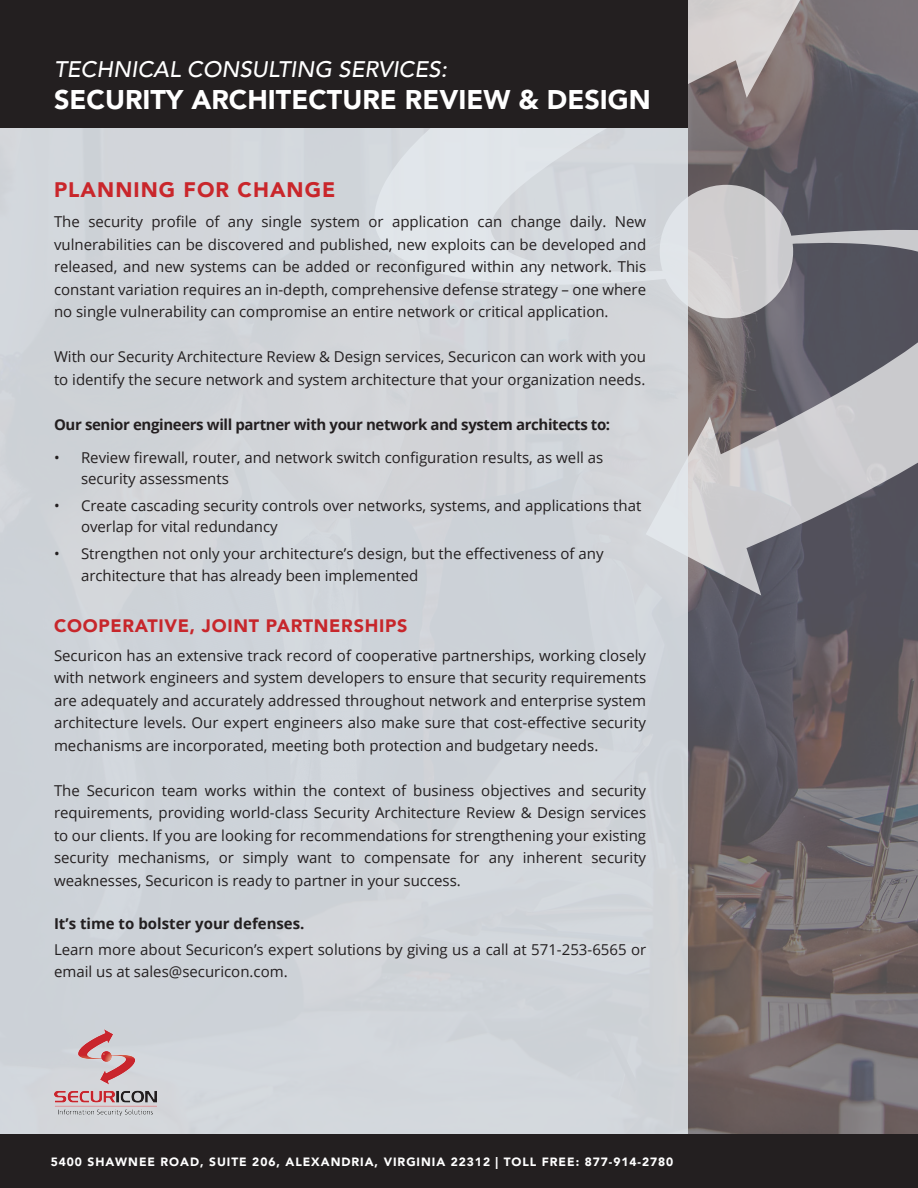
<style>
.page{position:relative;width:918px;height:1188px;background:#fff}
.page>*{position:absolute;margin:0;border:0;box-sizing:border-box;transform-origin:0 0}
.t1{font:900 27px "Avenir";color:#fff}
.t2{font:italic 500 22.5px "Avenir";color:#fff}
.t3{font:900 21px "Avenir";letter-spacing:.05em;color:#c9262b}
.t4{font:900 18px "Avenir";letter-spacing:.04em;color:#c7262b}
.t5{font:15px/22.5px "Open Sans";color:#231f20}
.t6{font:700 15px "Open Sans";letter-spacing:-.025em;color:#231f20}
.t7{font:700 15px "Open Sans";color:#231f20}
.t8{font:900 12px "Avenir";letter-spacing:.08em;color:#fff}
</style>
<div class="page">
<svg style="left:688px;top:0;width:230px;height:1134px;background:#696265"></svg>
<svg style="left:688px;top:0;width:123px;height:202px;background:#918889"></svg>
<svg style="left:688px;top:202px;width:230px;height:394px;background:#86848a"></svg>
<div style="left:664px;top:189px;width:125px;height:125px;background:#d1cecf;border-radius:50%"></div>
<div style="left:660px;top:185px;width:133px;height:133px;border:8px solid #fff;border-radius:50%"></div>
<div style="left:0;top:0;width:688px;height:1188px;background:#d1d4d9"></div>
<div style="left:0;top:0;width:688px;height:128px;background:#231f20"></div>
<img style="left:54px;top:1030px;width:103px;height:85px">
<div style="left:0;top:1134px;width:918px;height:54px;background:#231f20"></div>
<p class="t2" style="left:54px;top:55px;width:395px">TECHNICAL CONSULTING SERVICES:</p>
<p class="t1" style="left:54px;top:76px;width:598px">SECURITY ARCHITECTURE REVIEW &amp; DESIGN</p>
<p class="t3" style="left:54px;top:172px;width:283px">PLANNING FOR CHANGE</p>
<p class="t5" style="left:54px;top:210px;width:594px;text-align:justify">The security profile of any single system or application can change daily. New vulnerabilities can be discovered and published, new exploits can be developed and released, and new systems can be added or reconfigured within any network. This constant variation requires an in-depth, comprehensive defense strategy – one where no single vulnerability can compromise an entire network or critical application.</p>
<p class="t5" style="left:54px;top:345px;width:594px">With our Security Architecture Review &amp; Design services, Securicon can work with you to identify the secure network and system architecture that your organization needs.</p>
<p class="t6" style="left:54px;top:414px;width:558px">Our senior engineers will partner with your network and system architects to:</p>
<p class="t5" style="left:81px;top:446px;width:524px;line-height:21px;text-indent:-27px">• Review firewall, router, and network switch configuration results, as well as security assessments</p>
<p class="t5" style="left:81px;top:494px;width:562px;line-height:21px;text-indent:-27px">• Create cascading security controls over networks, systems, and applications that overlap for vital redundancy</p>
<p class="t5" style="left:81px;top:542px;width:524px;text-indent:-27px">• Strengthen not only your architecture’s design, but the effectiveness of any architecture that has already been implemented</p>
<p class="t4" style="left:54px;top:611px;width:355px">COOPERATIVE, JOINT PARTNERSHIPS</p>
<p class="t5" style="left:54px;top:644px;width:594px;text-align:justify">Securicon has an extensive track record of cooperative partnerships, working closely with network engineers and system developers to ensure that security requirements are adequately and accurately addressed throughout network and enterprise system architecture levels. Our expert engineers also make sure that cost-effective security mechanisms are incorporated, meeting both protection and budgetary needs.</p>
<p class="t5" style="left:54px;top:779px;width:594px;text-align:justify">The Securicon team works within the context of business objectives and security requirements, providing world-class Security Architecture Review &amp; Design services to our clients. If you are looking for recommendations for strengthening your existing security mechanisms, or simply want to compensate for any inherent security weaknesses, Securicon is ready to partner in your success.</p>
<p class="t7" style="left:54px;top:913px;width:252px">It’s time to bolster your defenses.</p>
<p class="t5" style="left:54px;top:938px;width:594px">Learn more about Securicon’s expert solutions by giving us a call at 571-253-6565 or email us at sales@securicon.com.</p>
<p class="t8" style="left:51px;top:1152px;width:624px">5400 SHAWNEE ROAD, SUITE 206, ALEXANDRIA, VIRGINIA 22312 | TOLL FREE: 877-914-2780</p>
</div>
